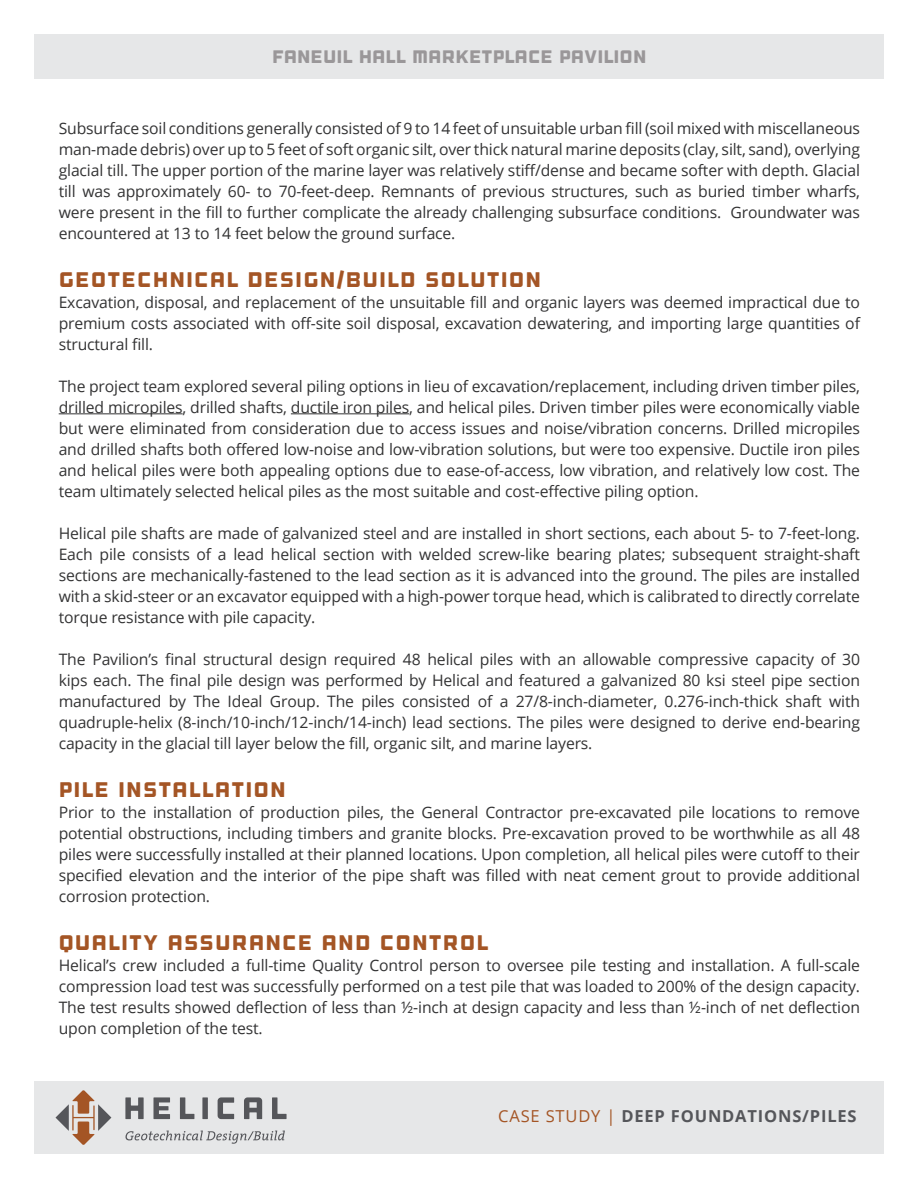
<style>
.page{position:relative;width:918px;height:1188px;background:#fff}
.page>*{position:absolute;margin:0;border:0;box-sizing:border-box;transform-origin:0 0}
.t1{font:21px "Outage";letter-spacing:.05em;color:#a45525}
.t2{font:18px "Outage";color:#9a9799}
.t3{font:700 16.5px "Open Sans";letter-spacing:.05em;color:#55565a}
.t4{font:15.75px/21px "Open Sans";letter-spacing:-.01em;color:#333334;text-align:justify}
.s1{font-weight:400;color:#a45525}
</style>
<div class="page">
<hr style="left:59px;top:413px;width:124px;height:1px;background:#333334">
<hr style="left:291px;top:413px;width:118px;height:1px;background:#333334">
<div style="left:34px;top:34px;width:850px;height:45px;background:#e6e7e8"></div>
<div style="left:34px;top:1081px;width:850px;height:73px;background:#e6e7e8"></div>
<svg style="left:126px;top:1131px;width:159px;height:13px"></svg>
<svg style="left:125px;top:1097px;width:19px;height:22px"></svg>
<svg style="left:153px;top:1097px;width:17px;height:22px"></svg>
<svg style="left:180px;top:1097px;width:14px;height:22px"></svg>
<div style="left:202px;top:1097px;width:6px;height:22px;background:#55565a"></div>
<svg style="left:218px;top:1097px;width:16px;height:22px"></svg>
<svg style="left:244px;top:1097px;width:18px;height:22px"></svg>
<svg style="left:272px;top:1097px;width:15px;height:22px"></svg>
<svg style="left:56px;top:1090px;width:55px;height:55px"></svg>
<p class="t2" style="left:272px;top:49px;width:376px">FANEUIL HALL MARKETPLACE PAVILION</p>
<p class="t4" style="left:59px;top:117px;width:803px">Subsurface soil conditions generally consisted of 9 to 14 feet of unsuitable urban fill (soil mixed with miscellaneous man-made debris) over up to 5 feet of soft organic silt, over thick natural marine deposits (clay, silt, sand), overlying glacial till. The upper portion of the marine layer was relatively stiff/dense and became softer with depth. Glacial till was approximately 60- to 70-feet-deep. Remnants of previous structures, such as buried timber wharfs, were present in the fill to further complicate the already challenging subsurface conditions. Groundwater was encountered at 13 to 14 feet below the ground surface.</p>
<h1 class="t1" style="left:59px;top:270px;width:484px">GEOTECHNICAL DESIGN/BUILD SOLUTION</h1>
<p class="t4" style="left:59px;top:291px;width:803px">Excavation, disposal, and replacement of the unsuitable fill and organic layers was deemed impractical due to premium costs associated with off-site soil disposal, excavation dewatering, and importing large quantities of structural fill.</p>
<p class="t4" style="left:59px;top:375px;width:803px">The project team explored several piling options in lieu of excavation/replacement, including driven timber piles, drilled micropiles, drilled shafts, ductile iron piles, and helical piles. Driven timber piles were economically viable but were eliminated from consideration due to access issues and noise/vibration concerns. Drilled micropiles and drilled shafts both offered low-noise and low-vibration solutions, but were too expensive. Ductile iron piles and helical piles were both appealing options due to ease-of-access, low vibration, and relatively low cost. The team ultimately selected helical piles as the most suitable and cost-effective piling option.</p>
<p class="t4" style="left:59px;top:522px;width:803px">Helical pile shafts are made of galvanized steel and are installed in short sections, each about 5- to 7-feet-long.<br>Each pile consists of a lead helical section with welded screw-like bearing plates; subsequent straight-shaft sections are mechanically-fastened to the lead section as it is advanced into the ground. The piles are installed with a skid-steer or an excavator equipped with a high-power torque head, which is calibrated to directly correlate torque resistance with pile capacity.</p>
<p class="t4" style="left:59px;top:648px;width:803px">The Pavilion’s final structural design required 48 helical piles with an allowable compressive capacity of 30 kips each. The final pile design was performed by Helical and featured a galvanized 80 ksi steel pipe section manufactured by The Ideal Group. The piles consisted of a 27/8-inch-diameter, 0.276-inch-thick shaft with quadruple-helix (8-inch/10-inch/12-inch/14-inch) lead sections. The piles were designed to derive end-bearing capacity in the glacial till layer below the fill, organic silt, and marine layers.</p>
<h1 class="t1" style="left:59px;top:780px;width:229px">PILE INSTALLATION</h1>
<p class="t4" style="left:59px;top:801px;width:803px">Prior to the installation of production piles, the General Contractor pre-excavated pile locations to remove potential obstructions, including timbers and granite blocks. Pre-excavation proved to be worthwhile as all 48 piles were successfully installed at their planned locations. Upon completion, all helical piles were cutoff to their specified elevation and the interior of the pipe shaft was filled with neat cement grout to provide additional corrosion protection.</p>
<h1 class="t1" style="left:59px;top:933px;width:431px">QUALITY ASSURANCE AND CONTROL</h1>
<p class="t4" style="left:59px;top:954px;width:803px">Helical’s crew included a full-time Quality Control person to oversee pile testing and installation. A full-scale compression load test was successfully performed on a test pile that was loaded to 200% of the design capacity.<br>The test results showed deflection of less than ½-inch at design capacity and less than ½-inch of net deflection upon completion of the test.</p>
<p class="t3" style="left:498px;top:1109px;width:360px"><span class="s1">CASE STUDY |</span> DEEP FOUNDATIONS/PILES</p>
</div>
